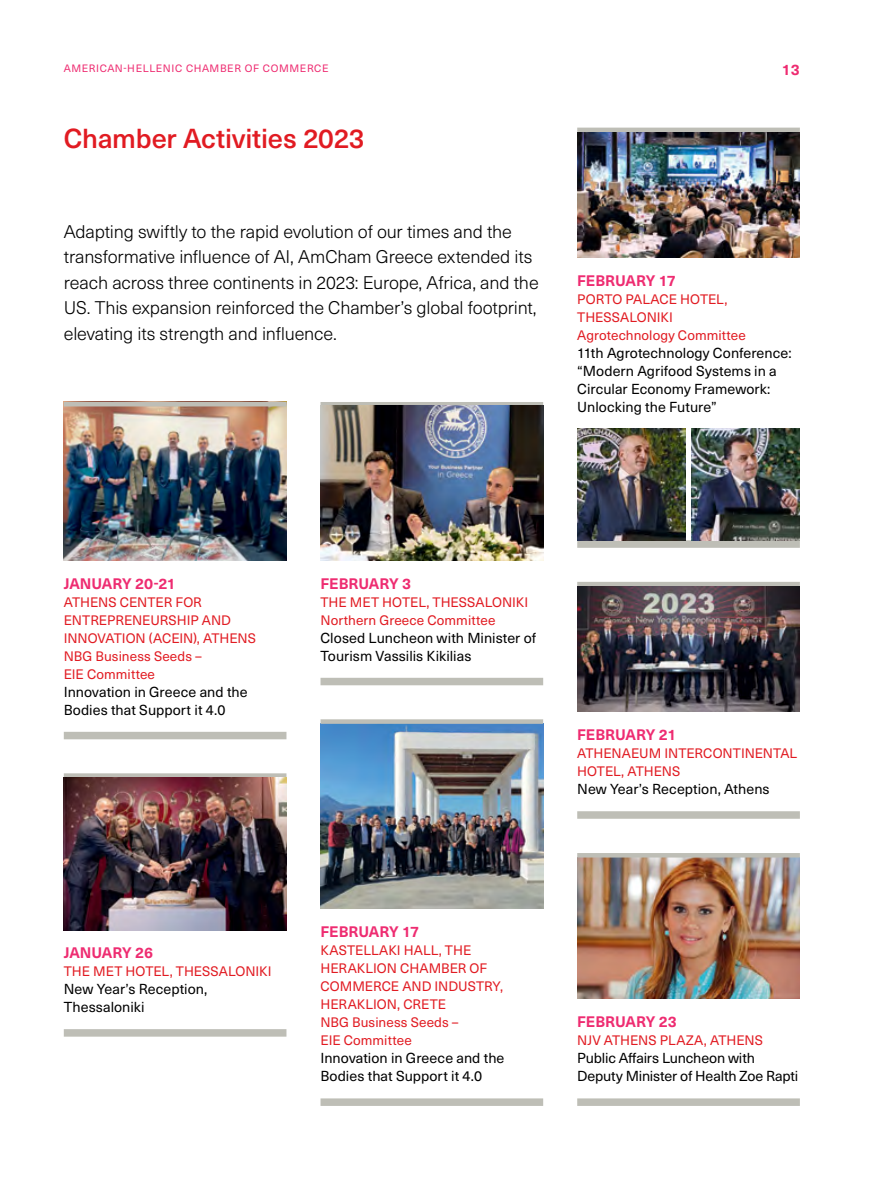
<style>
.page{position:relative;width:885px;height:1191px;background:#fff}
.page>*{position:absolute;margin:0;border:0;box-sizing:border-box;transform-origin:0 0}
.t1{font:500 27px "Neue Haas Unica W1 G";letter-spacing:-.01em;color:#e11b22}
.t2{font:300 18px/25.5px "Neue Haas Unica W1 G";letter-spacing:-.01em;color:#000}
.t3{font:700 15px "Neue Haas Unica W1 G";letter-spacing:-.005em;color:#ee2c71}
.t4{font:14.25px/18px "Neue Haas Unica W1 G";letter-spacing:.005em;color:#000}
.t5{font:13.5px/18px "Neue Haas Unica W1 G";letter-spacing:.005em;color:#e11b22}
.t6{font:10.5px "Neue Haas Unica W1 G";letter-spacing:.06em;color:#ee2c71}
</style>
<div class="page">
<img style="left:64px;top:406px;width:222px;height:154px">
<img style="left:320px;top:724px;width:223px;height:185px">
<hr style="left:64px;top:402px;width:222px;height:4px;background:#bebeb6">
<div style="left:64px;top:773px;width:222px;height:5px;background:#bebeb6"></div>
<svg style="left:320px;top:402px;width:223px;height:4px"></svg>
<hr style="left:577px;top:128px;width:222px;height:4px;background:#bebeb6">
<hr style="left:577px;top:582px;width:222px;height:4px;background:#bebeb6">
<div style="left:64px;top:732px;width:222px;height:7px;background:#bebeb6"></div>
<div style="left:64px;top:1029px;width:222px;height:7px;background:#bebeb6"></div>
<div style="left:320px;top:678px;width:223px;height:7px;background:#bebeb6"></div>
<div style="left:320px;top:1098px;width:223px;height:8px;background:#bebeb6"></div>
<div style="left:320px;top:719px;width:223px;height:5px;background:#bebeb6"></div>
<div style="left:577px;top:540px;width:222px;height:8px;background:#bebeb6"></div>
<div style="left:577px;top:811px;width:222px;height:7px;background:#bebeb6"></div>
<img style="left:64px;top:778px;width:222px;height:153px">
<img style="left:320px;top:406px;width:223px;height:154px">
<img style="left:577px;top:132px;width:222px;height:125px">
<img style="left:577px;top:586px;width:222px;height:125px">
<img style="left:577px;top:857px;width:222px;height:142px">
<hr style="left:577px;top:853px;width:222px;height:4px;background:#bebeb6">
<div style="left:577px;top:1098px;width:222px;height:8px;background:#bebeb6"></div>
<img style="left:577px;top:428px;width:108px;height:112px">
<img style="left:691px;top:428px;width:108px;height:112px">
<p class="t6" style="left:64px;top:60px;width:266px">AMERICAN-HELLENIC CHAMBER OF COMMERCE</p>
<p class="t3" style="left:781px;top:58px;width:19px">13</p>
<h1 class="t1" style="left:64px;top:118px;width:302px">Chamber Activities 2023</h1>
<p class="t2" style="left:64px;top:217px;width:476px">Adapting swiftly to the rapid evolution of our times and the transformative influence of AI, AmCham Greece extended its reach across three continents in 2023: Europe, Africa, and the US. This expansion reinforced the Chamber’s global footprint, elevating its strength and influence.</p>
<p class="t3" style="left:577px;top:269px;width:100px">FEBRUARY 17</p>
<p class="t5" style="left:577px;top:289px;width:170px">PORTO PALACE HOTEL,<br>THESSALONIKI<br>Agrotechnology Committee</p>
<p class="t4" style="left:577px;top:343px;width:216px">11th Agrotechnology Conference: “Modern Agrifood Systems in a<br>Circular Economy Framework:<br>Unlocking the Future”</p>
<p class="t3" style="left:64px;top:572px;width:114px">JANUARY 20-21</p>
<p class="t5" style="left:64px;top:592px;width:194px">ATHENS CENTER FOR<br>ENTREPRENEURSHIP AND<br>INNOVATION (ACEIN), ATHENS<br>NBG Business Seeds –<br>EIE Committee</p>
<p class="t4" style="left:64px;top:682px;width:185px">Innovation in Greece and the<br>Bodies that Support it 4.0</p>
<p class="t3" style="left:320px;top:572px;width:92px">FEBRUARY 3</p>
<p class="t5" style="left:320px;top:592px;width:209px">THE MET HOTEL, THESSALONIKI<br>Northern Greece Committee</p>
<p class="t4" style="left:320px;top:628px;width:217px">Closed Luncheon with Minister of<br>Tourism Vassilis Kikilias</p>
<p class="t3" style="left:577px;top:723px;width:101px">FEBRUARY 21</p>
<p class="t5" style="left:577px;top:743px;width:221px">ATHENAEUM INTERCONTINENTAL<br>HOTEL, ATHENS</p>
<p class="t4" style="left:577px;top:779px;width:194px">New Year’s Reception, Athens</p>
<p class="t3" style="left:64px;top:941px;width:91px">JANUARY 26</p>
<p class="t5" style="left:64px;top:962px;width:209px">THE MET HOTEL, THESSALONIKI</p>
<p class="t4" style="left:64px;top:979px;width:145px">New Year’s Reception,<br>Thessaloniki</p>
<p class="t3" style="left:320px;top:920px;width:100px">FEBRUARY 17</p>
<p class="t5" style="left:320px;top:940px;width:184px">KASTELLAKI HALL, THE<br>HERAKLION CHAMBER OF<br>COMMERCE AND INDUSTRY,<br>HERAKLION, CRETE<br>NBG Business Seeds –<br>EIE Committee</p>
<p class="t4" style="left:320px;top:1048px;width:185px">Innovation in Greece and the<br>Bodies that Support it 4.0</p>
<p class="t3" style="left:577px;top:1010px;width:101px">FEBRUARY 23</p>
<p class="t5" style="left:577px;top:1031px;width:187px">NJV ATHENS PLAZA, ATHENS</p>
<p class="t4" style="left:577px;top:1048px;width:222px">Public Affairs Luncheon with<br>Deputy Minister of Health Zoe Rapti</p>
</div>
